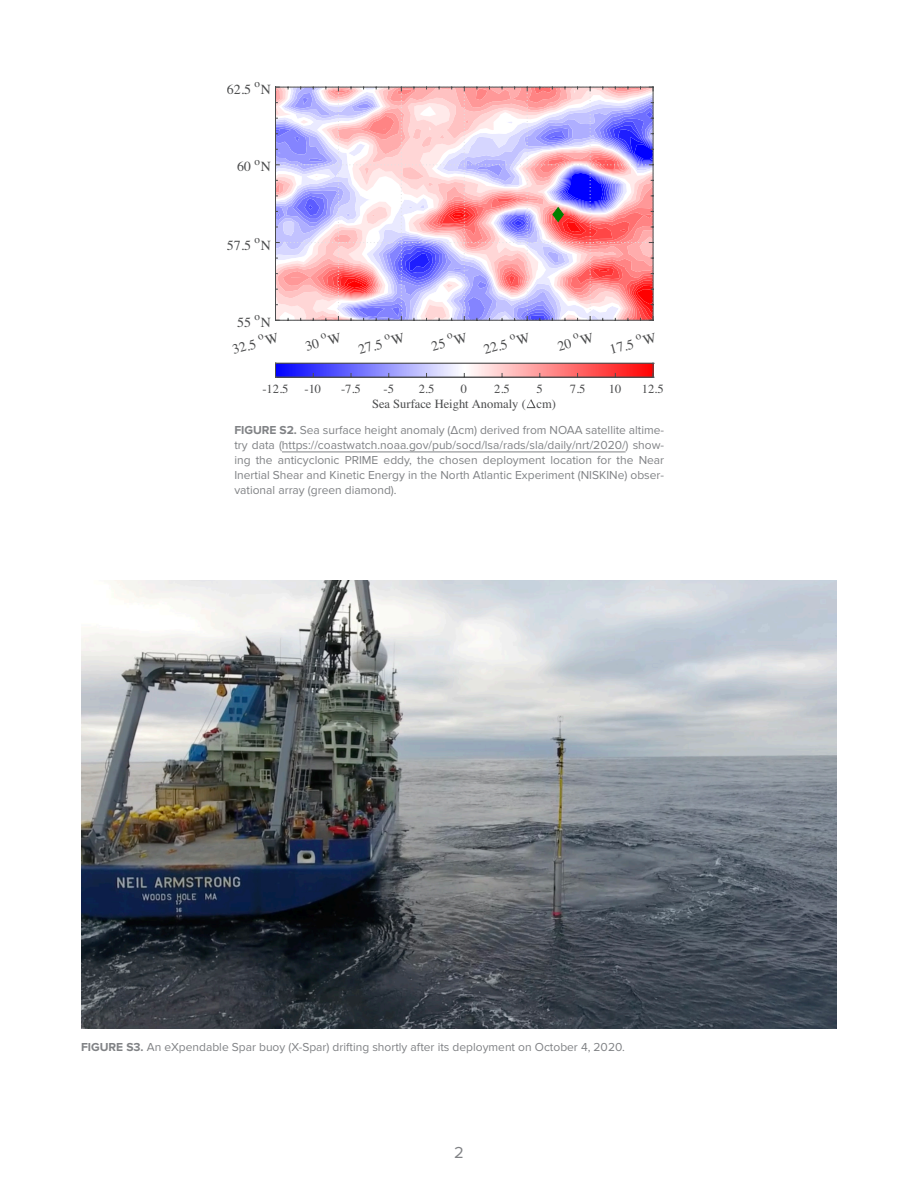
<style>
.page{position:relative;width:918px;height:1188px;background:#fff}
.page>*{position:absolute;margin:0;border:0;box-sizing:border-box;transform-origin:0 0}
.t1{font:16.5px "Proxima Nova";color:#808285}
.t2{font:13.95px "Times";color:#4b4c4d}
.t3{font:12.6px "Times";color:#4b4c4d}
.t4{font:12px/15px "Proxima Nova";color:#808285;text-align:justify}
.t5{font:11.1px "Times";color:#4b4c4d}
.s1{font-weight:700}
</style>
<div class="page">
<img style="left:81px;top:580px;width:756px;height:448px">
<hr style="left:282px;top:452px;width:344px;height:1px;background:#808285">
<svg style="left:275px;top:87px;width:379px;height:234px;background:#dcb6d6"></svg>
<img style="left:277px;top:364px;width:376px;height:13px">
<svg style="left:527px;top:399px;width:9px;height:9px"></svg>
<hr style="left:276px;top:363px;width:377px;height:1px;background:#4b4c4d">
<hr style="left:276px;top:377px;width:377px;height:1px;background:#4b4c4d">
<svg style="left:275px;top:363px;width:2px;height:15px"></svg>
<svg style="left:653px;top:363px;width:1px;height:15px"></svg>
<p class="t2" style="left:227px;top:76px;width:26px">62.5</p>
<p class="t5" style="left:255px;top:73px;width:7px">o</p>
<p class="t2" style="left:261px;top:76px;width:12px">N</p>
<p class="t2" style="left:237px;top:154px;width:15px">60</p>
<p class="t5" style="left:255px;top:150px;width:7px">o</p>
<p class="t2" style="left:261px;top:154px;width:12px">N</p>
<p class="t2" style="left:227px;top:232px;width:26px">57.5</p>
<p class="t5" style="left:255px;top:229px;width:7px">o</p>
<p class="t2" style="left:261px;top:232px;width:12px">N</p>
<p class="t2" style="left:237px;top:309px;width:15px">55</p>
<p class="t5" style="left:255px;top:306px;width:7px">o</p>
<p class="t2" style="left:261px;top:309px;width:12px">N</p>
<p class="t2" style="left:229px;top:337px;width:26px;rotate:-15deg">32.5</p>
<p class="t2" style="left:355px;top:337px;width:26px;rotate:-15deg">27.5</p>
<p class="t2" style="left:481px;top:337px;width:26px;rotate:-15deg">22.5</p>
<p class="t2" style="left:607px;top:337px;width:26px;rotate:-15deg">17.5</p>
<p class="t3" style="left:262px;top:377px;width:28px">-12.5</p>
<p class="t3" style="left:305px;top:377px;width:18px">-10</p>
<p class="t3" style="left:341px;top:377px;width:21px">-7.5</p>
<p class="t3" style="left:384px;top:377px;width:12px">-5</p>
<p class="t3" style="left:419px;top:377px;width:17px">2.5</p>
<p class="t3" style="left:461px;top:377px;width:8px">0</p>
<p class="t3" style="left:494px;top:377px;width:17px">2.5</p>
<p class="t3" style="left:536px;top:377px;width:8px">5</p>
<p class="t3" style="left:570px;top:377px;width:17px">7.5</p>
<p class="t3" style="left:609px;top:377px;width:14px">10</p>
<p class="t3" style="left:642px;top:377px;width:23px">12.5</p>
<p class="t3" style="left:372px;top:392px;width:185px">Sea Surface Height Anomaly ( cm)</p>
<p class="t4" style="left:234px;top:423px;width:431px"><span class="s1">FIGURE S2.</span> Sea surface height anomaly (∆cm) derived from NOAA satellite altime&shy;try data (https://coastwatch.noaa.gov/pub/socd/lsa/rads/sla/daily/nrt/2020/) show&shy;ing the anticyclonic PRIME eddy, the chosen deployment location for the Near Inertial Shear and Kinetic Energy in the North Atlantic Experiment (NISKINe) obser&shy;vational array (green diamond).</p>
<p class="t4" style="left:81px;top:1039px;width:545px"><span class="s1">FIGURE S3.</span> An eXpendable Spar buoy (X-Spar) drifting shortly after its deployment on October 4, 2020.</p>
<h1 class="t1" style="left:454px;top:1143px;width:11px">2</h1>
</div>
